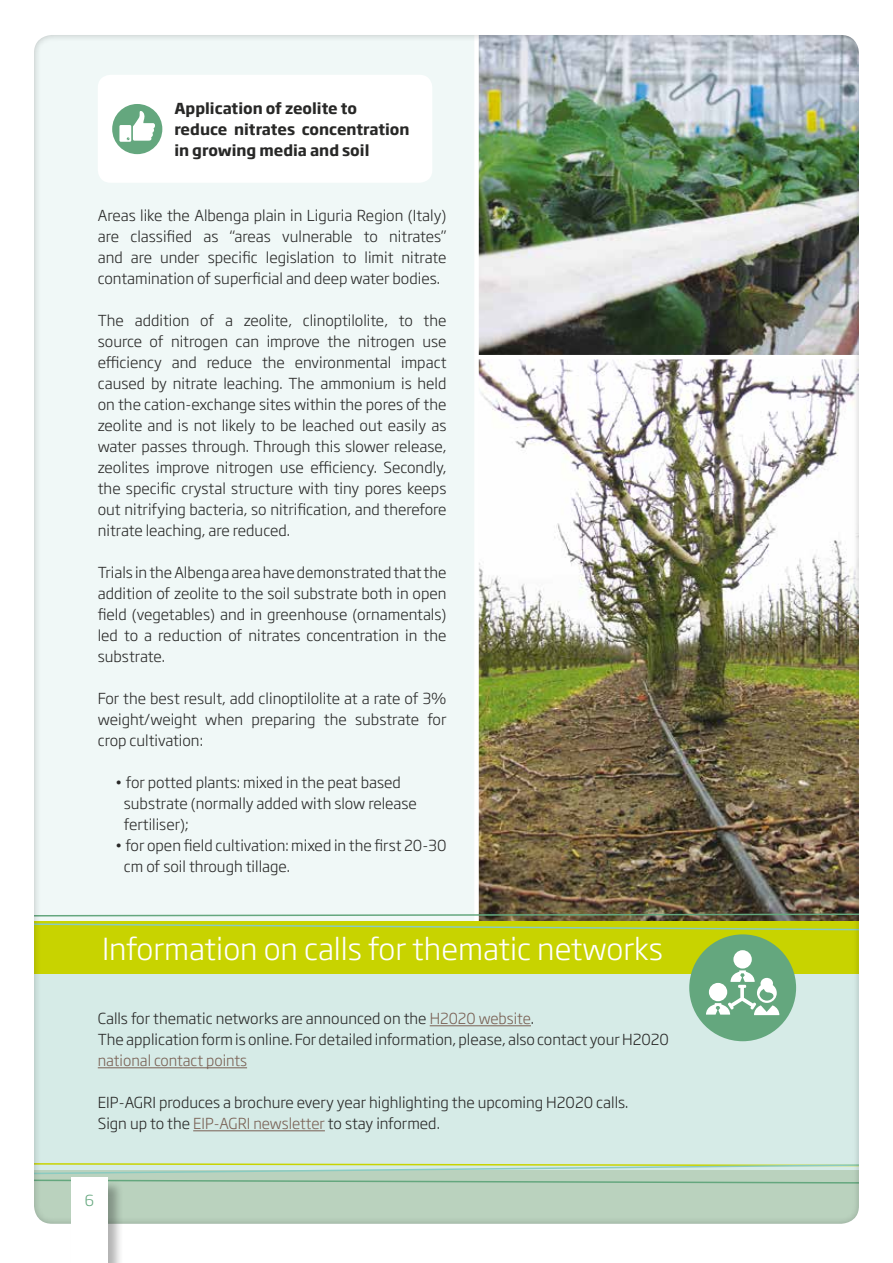
<style>
.page{position:relative;width:893px;height:1263px;background:#fff}
.page>*{position:absolute;margin:0;border:0;box-sizing:border-box;transform-origin:0 0}
.t1{font:300 30px "Soho Gothic Pro";color:#fff}
.t2{font:300 15px/21px "Soho Gothic Pro";color:#282827}
.t3{font:700 15px/21px "Soho Gothic Pro";color:#282827}
.t4{font:300 15px "Soho Gothic Pro";color:#796054}
.t5{font:300 15px "Soho Gothic Pro";color:#64a77e}
.s1{color:#796054}
</style>
<div class="page">
<img style="left:34px;top:35px;width:825px;height:1189px">
<div style="left:71px;top:1179px;width:53px;height:84px;background:#000;opacity:.3"></div>
<div style="left:71px;top:1178px;width:37px;height:85px;background:#fff"></div>
<p class="t3" style="left:174px;top:97px;width:237px">Application of zeolite to reduce nitrates concentration in growing media and soil</p>
<p class="t2" style="left:98px;top:204px;width:350px;text-align:justify">Areas like the Albenga plain in Liguria Region (Italy) are classified as “areas vulnerable to nitrates” and are under specific legislation to limit nitrate contamination of superficial and deep water bodies.</p>
<p class="t2" style="left:98px;top:309px;width:350px;text-align:justify">The addition of a zeolite, clinoptilolite, to the source of nitrogen can improve the nitrogen use efficiency and reduce the environmental impact caused by nitrate leaching. The ammonium is held on the cation-exchange sites within the pores of the zeolite and is not likely to be leached out easily as water passes through. Through this slower release, zeolites improve nitrogen use efficiency. Secondly, the specific crystal structure with tiny pores keeps out nitrifying bacteria, so nitrification, and therefore nitrate leaching, are reduced.</p>
<p class="t2" style="left:98px;top:561px;width:350px;text-align:justify">Trials in the Albenga area have demonstrated that the addition of zeolite to the soil substrate both in open field (vegetables) and in greenhouse (ornamentals) led to a reduction of nitrates concentration in the substrate.</p>
<p class="t2" style="left:98px;top:687px;width:350px;text-align:justify">For the best result, add clinoptilolite at a rate of 3% weight/weight when preparing the substrate for crop cultivation:</p>
<p class="t2" style="left:124px;top:771px;width:295px;text-indent:-9px">• for potted plants: mixed in the peat based substrate (normally added with slow release fertiliser);</p>
<p class="t2" style="left:124px;top:834px;width:324px;text-indent:-9px">• for open field cultivation: mixed in the first 20-30 cm of soil through tillage.</p>
<h1 class="t1" style="left:102px;top:925px;width:562px">Information on calls for thematic networks</h1>
<p class="t2" style="left:98px;top:1007px;width:573px">Calls for thematic networks are announced on the <span class="s1">H2020 website</span>.<br>The application form is online. For detailed information, please, also contact your H2020</p>
<p class="t4" style="left:98px;top:1049px;width:151px">national contact points</p>
<p class="t2" style="left:98px;top:1091px;width:532px">EIP-AGRI produces a brochure every year highlighting the upcoming H2020 calls.<br>Sign up to the <span class="s1">EIP-AGRI newsletter</span> to stay informed.</p>
<p class="t5" style="left:85px;top:1188px;width:11px">6</p>
</div>
